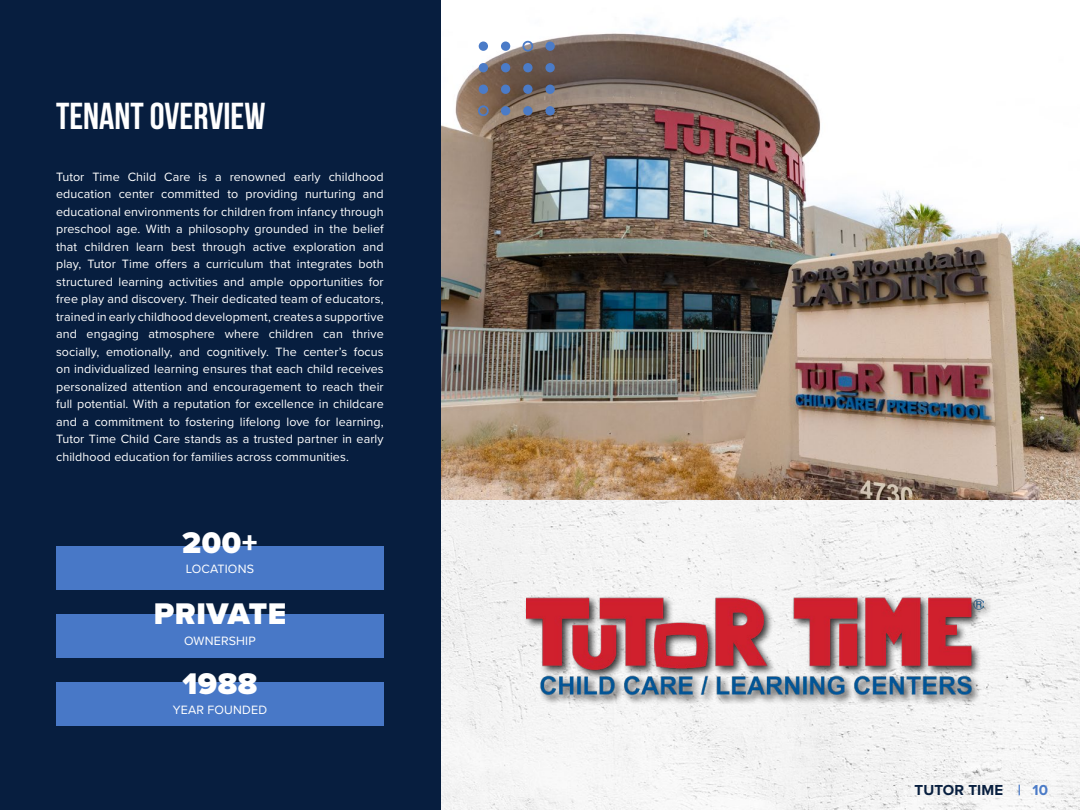
<style>
.page{position:relative;width:1080px;height:810px;background:#f4f4f4}
.page>*{position:absolute;margin:0;border:0;box-sizing:border-box;transform-origin:0 0}
.t1{font:700 37.5px "Bebas Neue";color:#fff}
.t2{font:900 31px "Proxima Nova";letter-spacing:.02em;color:#fff}
.t3{font:700 15px "Proxima Nova";letter-spacing:.01em;color:#081f3f}
.t4{font:12.5px/17.5px "Proxima Nova";letter-spacing:.01em;color:#fff;text-align:justify}
.s1{color:#4b7bc7}
</style>
<div class="page">
<img style="left:441px;top:0;width:639px;height:500px">
<div style="left:0;top:0;width:441px;height:810px;background:#071e3f"></div>
<div style="left:56px;top:682px;width:328px;height:44px;background:#4878c7"></div>
<div style="left:56px;top:614px;width:328px;height:44px;background:#4878c7"></div>
<div style="left:56px;top:546px;width:328px;height:44px;background:#4878c7"></div>
<div style="left:479px;top:42px;width:9px;height:9px;background:#4b7bc7;border-radius:50%"></div>
<div style="left:479px;top:63px;width:9px;height:9px;background:#4b7bc7;border-radius:50%"></div>
<div style="left:479px;top:85px;width:9px;height:9px;background:#4b7bc7;border-radius:50%"></div>
<div style="left:478px;top:105px;width:11px;height:11px;border:2px solid #4b7bc7;border-radius:50%"></div>
<div style="left:501px;top:42px;width:9px;height:9px;background:#4b7bc7;border-radius:50%"></div>
<div style="left:501px;top:63px;width:9px;height:9px;background:#4b7bc7;border-radius:50%"></div>
<div style="left:501px;top:85px;width:9px;height:9px;background:#4b7bc7;border-radius:50%"></div>
<div style="left:501px;top:106px;width:9px;height:9px;background:#4b7bc7;border-radius:50%"></div>
<div style="left:522px;top:41px;width:11px;height:11px;border:2px solid #4b7bc7;border-radius:50%"></div>
<div style="left:523px;top:63px;width:10px;height:9px;background:#4b7bc7;border-radius:50%"></div>
<div style="left:523px;top:85px;width:10px;height:9px;background:#4b7bc7;border-radius:50%"></div>
<div style="left:523px;top:106px;width:10px;height:9px;background:#4b7bc7;border-radius:50%"></div>
<div style="left:545px;top:42px;width:10px;height:9px;background:#4b7bc7;border-radius:50%"></div>
<div style="left:545px;top:63px;width:10px;height:9px;background:#4b7bc7;border-radius:50%"></div>
<div style="left:545px;top:85px;width:10px;height:9px;background:#4b7bc7;border-radius:50%"></div>
<div style="left:545px;top:106px;width:10px;height:9px;background:#4b7bc7;border-radius:50%"></div>
<div style="left:524px;top:595px;width:469px;height:110px;background:#000;opacity:.75"></div>
<img style="left:526px;top:597px;width:457px;height:98px">
<h1 class="t1" style="left:56px;top:96px;width:211px">TENANT OVERVIEW</h1>
<p class="t4" style="left:56px;top:167px;width:329px">Tutor Time Child Care is a renowned early childhood education center committed to providing nurturing and educational environments for children from infancy through preschool age. With a philosophy grounded in the belief that children learn best through active exploration and play, Tutor Time offers a curriculum that integrates both structured learning activities and ample opportunities for free play and discovery. Their dedicated team of educators, trained in early childhood development, creates a supportive and engaging atmosphere where children can thrive socially, emotionally, and cognitively. The center’s focus on individualized learning ensures that each child receives personalized attention and encouragement to reach their full potential. With a reputation for excellence in childcare and a commitment to fostering lifelong love for learning, Tutor Time Child Care stands as a trusted partner in early childhood education for families across communities.</p>
<h2 class="t2" style="left:182px;top:520px;width:77px">200+</h2>
<p class="t4" style="left:186px;top:559px;width:70px">LOCATIONS</p>
<h2 class="t2" style="left:154px;top:590px;width:134px">PRIVATE</h2>
<p class="t4" style="left:184px;top:632px;width:73px">OWNERSHIP</p>
<h2 class="t2" style="left:182px;top:661px;width:77px">1988</h2>
<p class="t4" style="left:173px;top:700px;width:96px">YEAR FOUNDED</p>
<p class="t3" style="left:914px;top:779px;width:135px">TUTOR TIME <span class="s1">| 10</span></p>
</div>
